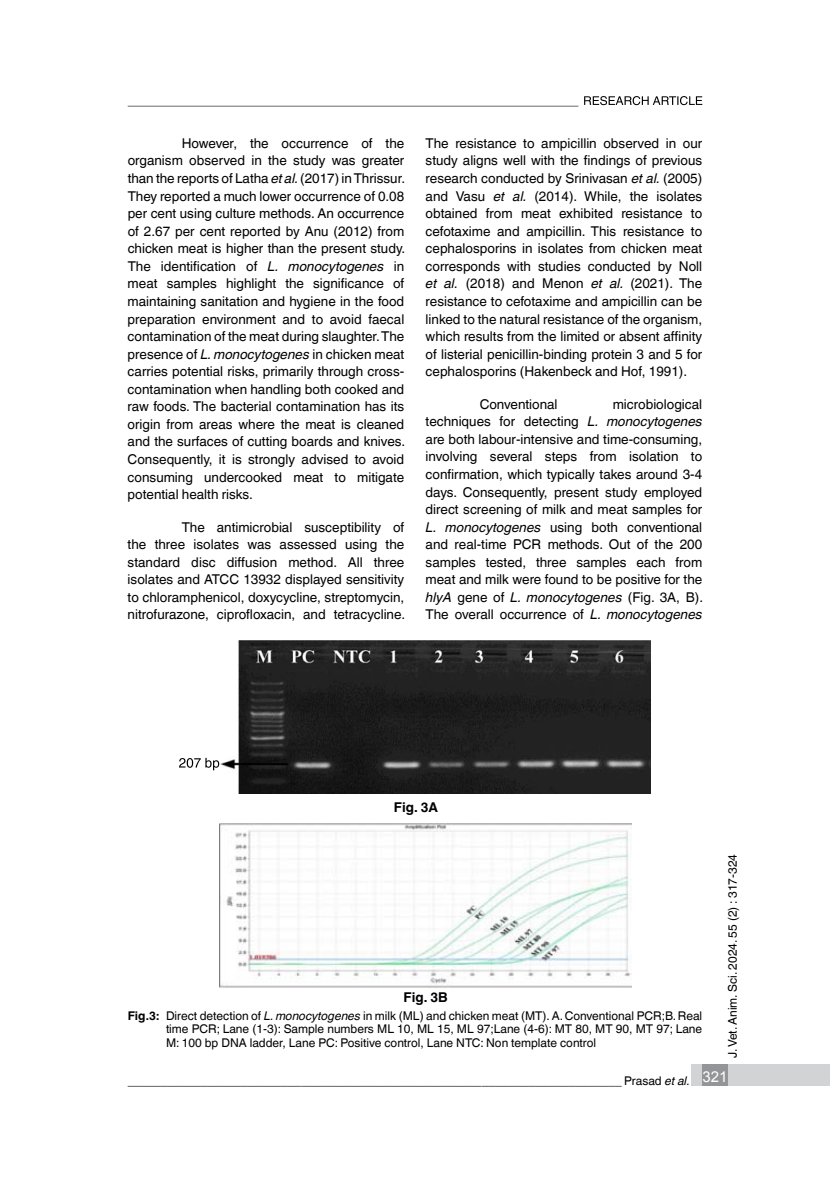
<style>
.page{position:relative;width:830px;height:1191px;background:#fff}
.page>*{position:absolute;margin:0;border:0;box-sizing:border-box;transform-origin:0 0}
.t1{font:13.5px/17.5px "Helvetica World";color:#000;text-align:justify}
.t2{font:700 13.5px "Helvetica World";color:#000}
.t3{font:12px/13.5px "Helvetica World";color:#000;text-align:justify}
.s1{font-style:italic}
.s2{font-weight:700}
</style>
<div class="page">
<svg style="left:128px;top:96px;width:574px;height:10px"></svg>
<img style="left:220px;top:641px;width:430px;height:152px">
<svg style="left:179px;top:758px;width:40px;height:12px"></svg>
<img style="left:219px;top:823px;width:412px;height:165px">
<div style="left:691px;top:1064px;width:138px;height:21px;background:#d1d3d4"></div>
<div style="left:702px;top:1064px;width:25px;height:21px;background:#939598"></div>
<p class="t1" style="left:128px;top:134px;width:279px;text-indent:54px">However, the occurrence of the organism observed in the study was greater than the reports of Latha <span class="s1">et al.</span> (2017) in Thrissur.<br>They reported a much lower occurrence of 0.08 per cent using culture methods. An occurrence of 2.67 per cent reported by Anu (2012) from chicken meat is higher than the present study.<br>The identification of <span class="s1">L. monocytogenes</span> in meat samples highlight the significance of maintaining sanitation and hygiene in the food preparation environment and to avoid faecal contamination of the meat during slaughter. The presence of <span class="s1">L. monocytogenes</span> in chicken meat carries potential risks, primarily through cross&shy;contamination when handling both cooked and raw foods. The bacterial contamination has its origin from areas where the meat is cleaned and the surfaces of cutting boards and knives.<br>Consequently, it is strongly advised to avoid consuming undercooked meat to mitigate potential health risks.</p>
<p class="t1" style="left:128px;top:518px;width:279px;text-indent:54px">The antimicrobial susceptibility of the three isolates was assessed using the standard disc diffusion method. All three isolates and ATCC 13932 displayed sensitivity to chloramphenicol, doxycycline, streptomycin, nitrofurazone, ciprofloxacin, and tetracycline.</p>
<p class="t1" style="left:425px;top:134px;width:278px">The resistance to ampicillin observed in our study aligns well with the findings of previous research conducted by Srinivasan <span class="s1">et al.</span> (2005) and Vasu <span class="s1">et al.</span> (2014). While, the isolates obtained from meat exhibited resistance to cefotaxime and ampicillin. This resistance to cephalosporins in isolates from chicken meat corresponds with studies conducted by Noll <span class="s1">et al.</span> (2018) and Menon <span class="s1">et al.</span> (2021). The resistance to cefotaxime and ampicillin can be linked to the natural resistance of the organism, which results from the limited or absent affinity of listerial penicillin-binding protein 3 and 5 for cephalosporins (Hakenbeck and Hof, 1991).</p>
<p class="t1" style="left:479px;top:395px;width:79px">Conventional</p>
<p class="t1" style="left:425px;top:395px;width:279px;text-indent:187px">microbiological techniques for detecting <span class="s1">L. monocytogenes </span>are both labour-intensive and time-consuming, involving several steps from isolation to confirmation, which typically takes around 3-4 days. Consequently, present study employed direct screening of milk and meat samples for <span class="s1">L. monocytogenes</span> using both conventional and real-time PCR methods. Out of the 200 samples tested, three samples each from meat and milk were found to be positive for the <span class="s1">hlyA</span> gene of <span class="s1">L. monocytogenes</span> (Fig. 3A, B).<br>The overall occurrence of <span class="s1">L. monocytogenes</span></p>
<p class="t2" style="left:393px;top:799px;width:45px">Fig. 3A</p>
<p class="t3" style="left:725px;top:1058px;width:206px;rotate:-90deg">J. Vet. Anim. Sci. 2024. 55 (2) : 317-324</p>
<p class="t2" style="left:403px;top:989px;width:46px">Fig. 3B</p>
<p class="t3" style="left:166px;top:1009px;width:537px;text-indent:-38px"><span class="s2">Fig.3:</span> Direct detection of <span class="s1">L. monocytogenes</span> in milk (ML) and chicken meat (MT). A. Conventional PCR;B. Real time PCR; Lane (1-3): Sample numbers ML 10, ML 15, ML 97;Lane (4-6): MT 80, MT 90, MT 97; Lane M: 100 bp DNA ladder, Lane PC: Positive control, Lane NTC: Non template control</p>
<p class="t3" style="left:128px;top:1074px;width:601px">__________________________________________________________________________ Prasad <span class="s1">et al.</span> <sup>321</sup></p>
</div>
